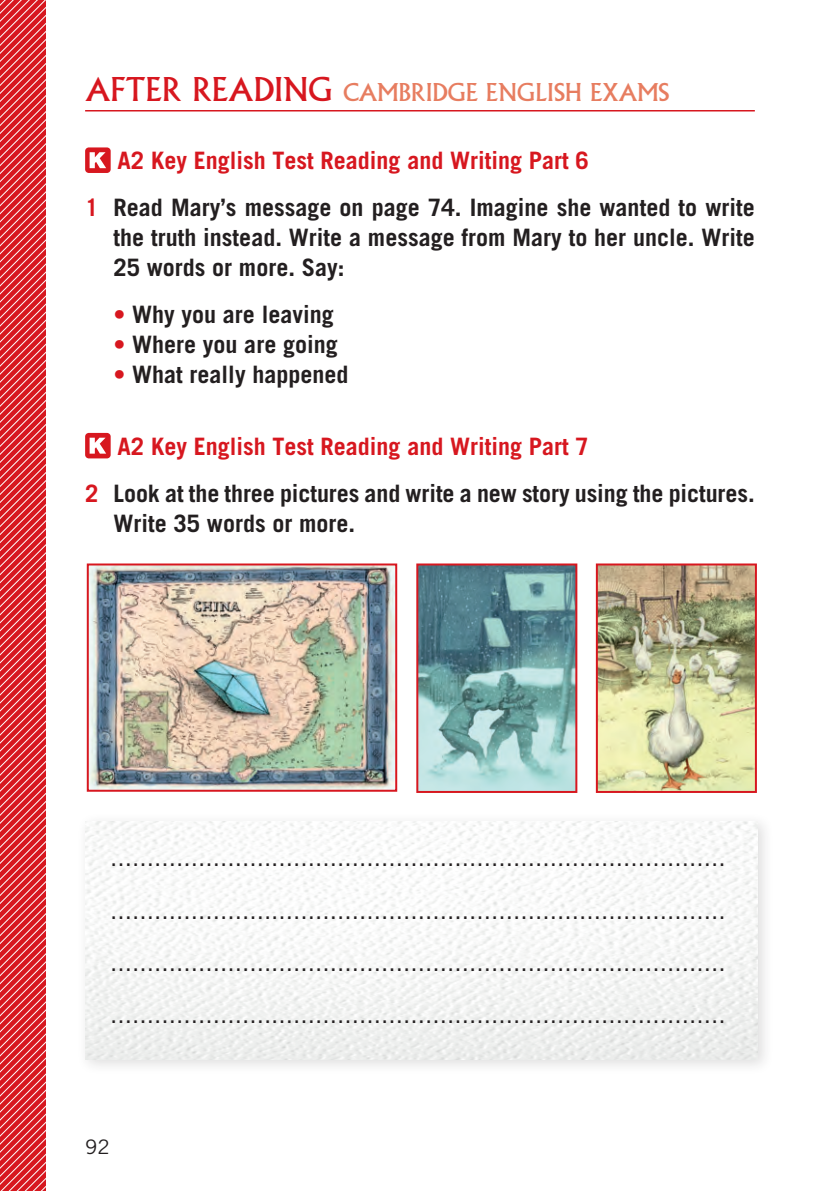
<style>
.page{position:relative;width:840px;height:1191px;background:#fff}
.page>*{position:absolute;margin:0;border:0;box-sizing:border-box;transform-origin:0 0}
.t1{font:24px/52px "Trade Gothic";color:#231f20;text-align:justify}
.t2{font:700 24px/47px "Trade Gothic";color:#231f20}
.t3{font:24px "Albertus";color:#e77d60}
.t4{font:20px "Trade Gothic";color:#231f20}
.s1{font-size:32px;color:#d7171f}
.s2{color:#d7171f}
</style>
<div class="page">
<hr style="left:85px;top:110px;width:669px;height:1px;background:#d7171f">
<div style="left:77px;top:812px;width:696px;height:263px;background:#231f20;opacity:.15"></div>
<img style="left:85px;top:821px;width:672px;height:238px">
<div style="left:85px;top:147px;width:26px;height:26px;background:#d7171f;border-radius:4px"></div>
<svg style="left:90px;top:152px;width:16px;height:16px"></svg>
<div style="left:85px;top:433px;width:26px;height:25px;background:#d7171f;border-radius:4px"></div>
<svg style="left:90px;top:438px;width:16px;height:15px"></svg>
<img style="left:90px;top:566px;width:304px;height:222px">
<div style="left:87px;top:563px;width:310px;height:228px;border:2px solid #d7171f"></div>
<img style="left:419px;top:566px;width:155px;height:224px">
<div style="left:416px;top:563px;width:161px;height:230px;border:2px solid #d7171f"></div>
<img style="left:598px;top:566px;width:155px;height:224px">
<div style="left:595px;top:563px;width:161px;height:230px;border:2px solid #d7171f"></div>
<svg style="left:0;top:0;width:46px;height:1191px;background:#dd3f46"></svg>
<p class="t3" style="left:85px;top:79px;width:585px"><span class="s1">AFTER READING</span> CAMBRIDGE ENGLISH EXAMS</p>
<p class="t2" style="left:85px;top:137px;width:670px;text-indent:32px"><span class="s2">A2 Key English Test Reading and Writing Part 6<br>1</span> Read Mary’s message on page 74. Imagine she wanted to write</p>
<p class="t2" style="left:113px;top:222px;width:642px;line-height:30px">the truth instead. Write a message from Mary to her uncle. Write<br>25 words or more. Say:</p>
<p class="t2" style="left:113px;top:291px;width:221px"><span class="s2">•</span> Why you are leaving</p>
<p class="t2" style="left:113px;top:321px;width:225px"><span class="s2">•</span> Where you are going</p>
<p class="t2" style="left:113px;top:351px;width:236px"><span class="s2">•</span> What really happened</p>
<p class="t2" style="left:85px;top:422px;width:670px;text-indent:32px"><span class="s2">A2 Key English Test Reading and Writing Part 7<br>2</span> Look at the three pictures and write a new story using the pictures.</p>
<p class="t2" style="left:113px;top:499px;width:243px">Write 35 words or more.</p>
<p class="t1" style="left:110px;top:831px;width:616px">.................................................................................... .................................................................................... .................................................................................... ....................................................................................</p>
<p class="t4" style="left:85px;top:1135px;width:26px">92</p>
</div>
